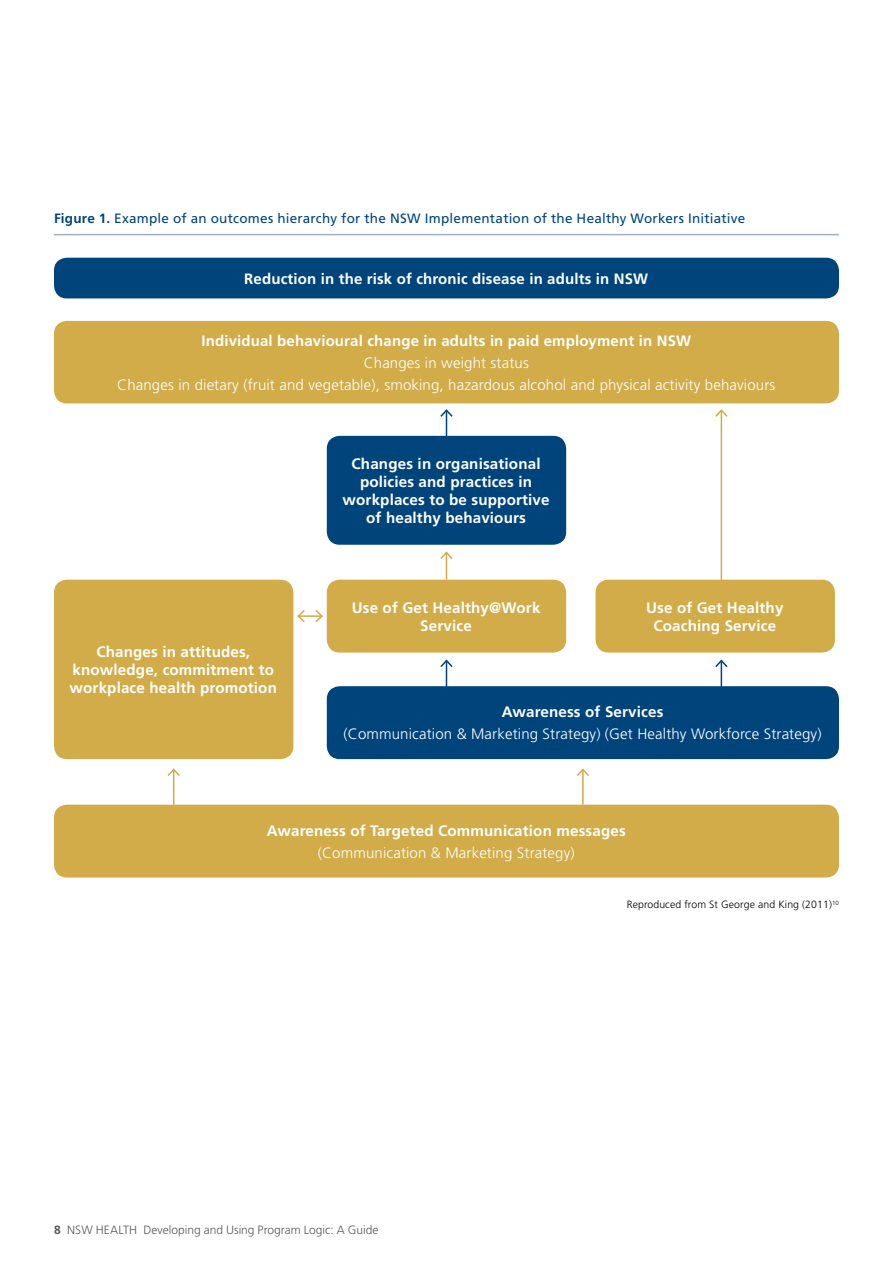
<style>
.page{position:relative;width:893px;height:1263px;background:#fff}
.page>*{position:absolute;margin:0;border:0;box-sizing:border-box;transform-origin:0 0}
.t1{font:700 15.15px/18px "Frutiger LT Std";letter-spacing:.01em;color:#fff;text-align:center}
.t2{font:300 15px/22.2px "Frutiger LT Std";letter-spacing:.01em;color:#fff;text-align:center}
.t3{font:700 15px "Frutiger LT Std";letter-spacing:.01em;color:#fff}
.t4{font:13.5px "Frutiger LT Std";letter-spacing:.015em;color:#00447c}
.t5{font:300 12px "Frutiger LT Std";letter-spacing:-.005em;color:#58595b}
.t6{font:300 10.5px "Frutiger LT Std";letter-spacing:.01em;color:#000}
.s1{font-weight:700}
</style>
<div class="page">
<hr style="left:54px;top:234px;width:785px;height:1px;background:#a2adca">
<svg style="left:439px;top:409px;width:15px;height:27px"></svg>
<svg style="left:440px;top:659px;width:13px;height:27px"></svg>
<svg style="left:715px;top:659px;width:13px;height:27px"></svg>
<svg style="left:439px;top:551px;width:15px;height:29px"></svg>
<hr style="left:582px;top:769px;width:2px;height:36px;background:#d1ac49">
<svg style="left:577px;top:768px;width:12px;height:10px"></svg>
<hr style="left:173px;top:769px;width:1px;height:36px;background:#d1ac49">
<svg style="left:167px;top:768px;width:13px;height:10px"></svg>
<hr style="left:721px;top:410px;width:1px;height:180px;background:#d1ac49">
<svg style="left:715px;top:409px;width:13px;height:9px"></svg>
<hr style="left:298px;top:615px;width:24px;height:2px;background:#d1ac49">
<svg style="left:297px;top:610px;width:9px;height:13px"></svg>
<svg style="left:314px;top:610px;width:9px;height:13px"></svg>
<div style="left:54px;top:258px;width:785px;height:40px;background:#00447c;border-radius:13px"></div>
<div style="left:54px;top:321px;width:785px;height:82px;background:#d1ac49;border-radius:13px"></div>
<div style="left:327px;top:436px;width:239px;height:109px;background:#00447c;border-radius:13px"></div>
<div style="left:327px;top:686px;width:512px;height:73px;background:#00447c;border-radius:13px"></div>
<div style="left:595px;top:580px;width:240px;height:72px;background:#d1ac49;border-radius:13px"></div>
<div style="left:327px;top:580px;width:239px;height:72px;background:#d1ac49;border-radius:13px"></div>
<div style="left:54px;top:805px;width:785px;height:72px;background:#d1ac49;border-radius:13px"></div>
<div style="left:54px;top:580px;width:239px;height:179px;background:#d1ac49;border-radius:13px"></div>
<p class="t4" style="left:54px;top:210px;width:693px"><span class="s1">Figure 1.</span> Example of an outcomes hierarchy for the NSW Implementation of the Healthy Workers Initiative</p>
<p class="t3" style="left:244px;top:270px;width:406px">Reduction in the risk of chronic disease in adults in NSW</p>
<p class="t3" style="left:201px;top:331px;width:491px">Individual behavioural change in adults in paid employment in NSW</p>
<p class="t2" style="left:117px;top:352px;width:660px">Changes in weight status<br>Changes in dietary (fruit and vegetable), smoking, hazardous alcohol and physical activity behaviours</p>
<p class="t1" style="left:70px;top:643px;width:209px">Changes in attitudes, knowledge, commitment to workplace health promotion</p>
<p class="t1" style="left:343px;top:455px;width:208px">Changes in organisational policies and practices in workplaces to be supportive of healthy behaviours</p>
<p class="t1" style="left:352px;top:599px;width:190px">Use of Get Healthy@Work<br>Service</p>
<p class="t1" style="left:646px;top:599px;width:139px">Use of Get Healthy<br>Coaching Service</p>
<p class="t1" style="left:502px;top:703px;width:163px">Awareness of Services</p>
<p class="t2" style="left:344px;top:723px;width:479px">(Communication &amp; Marketing Strategy) (Get Healthy Workforce Strategy)</p>
<p class="t1" style="left:267px;top:821px;width:360px">Awareness of Targeted Communication messages</p>
<p class="t2" style="left:318px;top:842px;width:258px">(Communication &amp; Marketing Strategy)</p>
<p class="t5" style="left:54px;top:1223px;width:326px"><span class="s1">8</span> NSW HEALTH Developing and Using Program Logic: A Guide</p>
<p class="t6" style="left:627px;top:899px;width:214px">Reproduced from St George and King (2011)<sup>10</sup></p>
</div>
